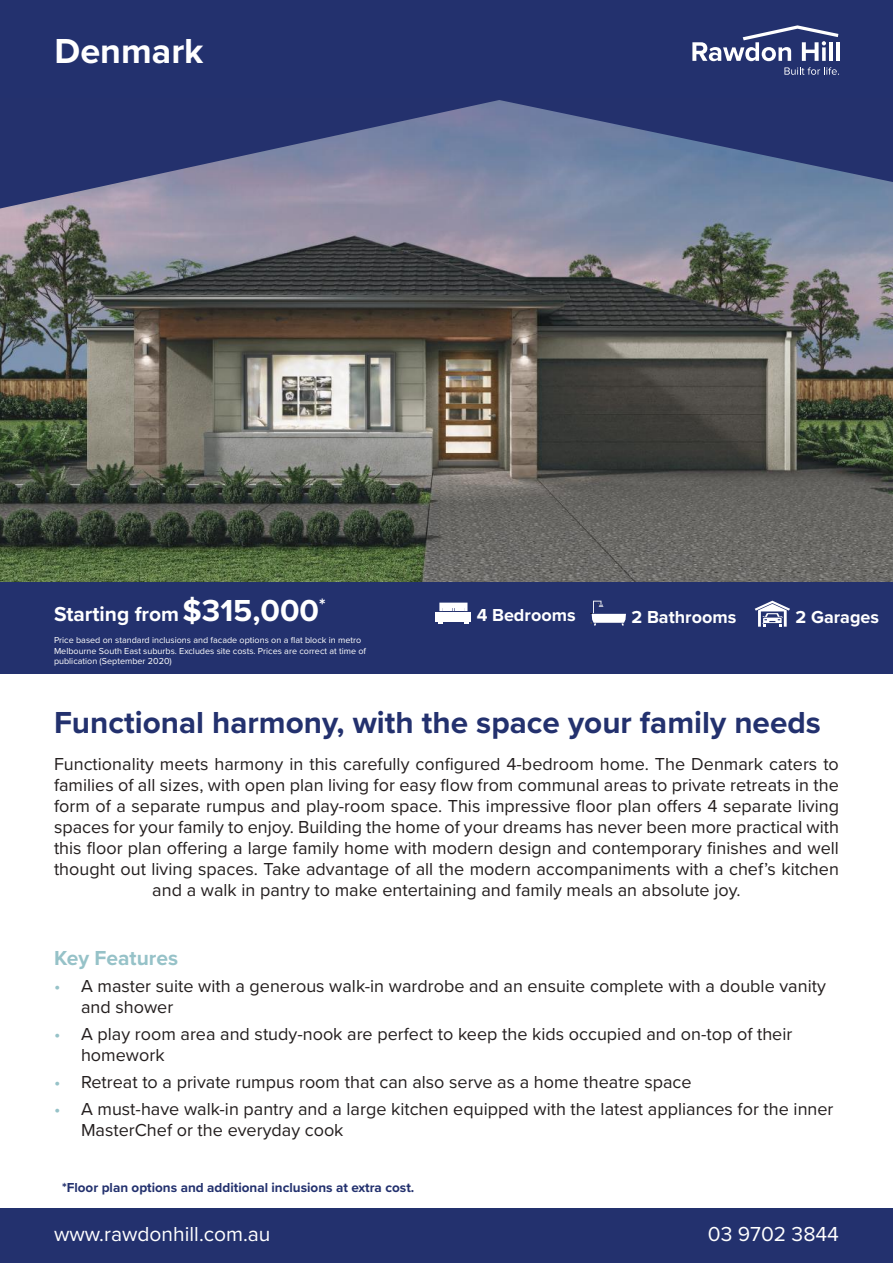
<style>
.page{position:relative;width:893px;height:1263px;background:#fff}
.page>*{position:absolute;margin:0;border:0;box-sizing:border-box;transform-origin:0 0}
.t1{font:700 36px "Proxima Nova";color:#fff}
.t2{font:700 31.5px "Proxima Nova";color:#23316e}
.t3{font:700 21px "Proxima Nova";color:#fff}
.t4{font:21px "Proxima Nova";color:#fff}
.t5{font:700 21px "Proxima Nova";color:#96c2c8}
.t6{font:18px/21px "Proxima Nova";color:#241f1f}
.t7{font:700 18px "Proxima Nova";color:#fff}
.t8{font:700 13.5px "Proxima Nova";color:#23316e}
.t9{font:9px/10.8px "Proxima Nova";color:#fff}
.s1{font-size:31.5px}
.s2{color:#96c2c8}
</style>
<div class="page">
<img style="left:0;top:208px;width:893px;height:374px">
<svg style="left:0;top:97px;width:893px;height:111px;background:#54608b"></svg>
<div style="left:0;top:1209px;width:893px;height:54px;background:#23316e"></div>
<div style="left:0;top:0;width:893px;height:97px;background:#23316e"></div>
<svg style="left:692px;top:25px;width:146px;height:36px"></svg>
<hr style="left:829px;top:42px;width:4px;height:19px;background:#fff">
<hr style="left:836px;top:42px;width:4px;height:19px;background:#fff">
<svg style="left:784px;top:67px;width:55px;height:8px"></svg>
<div style="left:0;top:582px;width:893px;height:60px;background:#23316e"></div>
<div style="left:436px;top:612px;width:35px;height:9px;background:#fff"></div>
<svg style="left:439px;top:603px;width:28px;height:8px"></svg>
<svg style="left:591px;top:601px;width:35px;height:24px"></svg>
<svg style="left:755px;top:601px;width:35px;height:26px"></svg>
<div style="left:0;top:635px;width:893px;height:38px;background:#23316e"></div>
<h1 class="t1" style="left:55px;top:25px;width:151px">Denmark</h1>
<p class="t3" style="left:54px;top:599px;width:273px">Starting from <span class="s1">$315,000</span><sup>*</sup></p>
<p class="t7" style="left:477px;top:602px;width:100px">4 Bedrooms</p>
<p class="t7" style="left:632px;top:603px;width:106px">2 Bathrooms</p>
<p class="t7" style="left:796px;top:603px;width:85px">2 Garages</p>
<p class="t9" style="left:54px;top:634px;width:314px">Price based on standard inclusions and facade options on a flat block in metro<br>Melbourne South East suburbs. Excludes site costs. Prices are correct at time of publication (September 2020)</p>
<p class="t3" style="left:54px;top:602px;width:229px">The entertainer’s dream</p>
<h2 class="t2" style="left:54px;top:699px;width:768px">Functional harmony, with the space your family needs</h2>
<p class="t6" style="left:54px;top:753px;width:787px;text-align:center">Functionality meets harmony in this carefully configured 4-bedroom home. The Denmark caters to families of all sizes, with open plan living for easy flow from communal areas to private retreats in the form of a separate rumpus and play-room space. This impressive floor plan offers 4 separate living spaces for your family to enjoy. Building the home of your dreams has never been more practical with this floor plan offering a large family home with modern design and contemporary finishes and well thought out living spaces. Take advantage of all the modern accompaniments with a chef’s kitchen and a walk in pantry to make entertaining and family meals an absolute joy.</p>
<p class="t5" style="left:54px;top:942px;width:126px">Key Features</p>
<p class="t6" style="left:81px;top:974px;width:746px;text-indent:-27px"><span class="s2">•</span> A master suite with a generous walk-in wardrobe and an ensuite complete with a double vanity and shower</p>
<p class="t6" style="left:81px;top:1022px;width:713px;text-indent:-27px"><span class="s2">•</span> A play room area and study-nook are perfect to keep the kids occupied and on-top of their homework</p>
<p class="t6" style="left:54px;top:1070px;width:639px"><span class="s2">•</span> Retreat to a private rumpus room that can also serve as a home theatre space</p>
<p class="t6" style="left:81px;top:1097px;width:754px;text-indent:-27px"><span class="s2">•</span> A must-have walk-in pantry and a large kitchen equipped with the latest appliances for the inner<br>MasterChef or the everyday cook</p>
<p class="t8" style="left:62px;top:1177px;width:354px">*Floor plan options and additional inclusions at extra cost.</p>
<p class="t4" style="left:54px;top:1218px;width:218px">www.rawdonhill.com.au</p>
<p class="t4" style="left:708px;top:1218px;width:133px">03 9702 3844</p>
</div>
